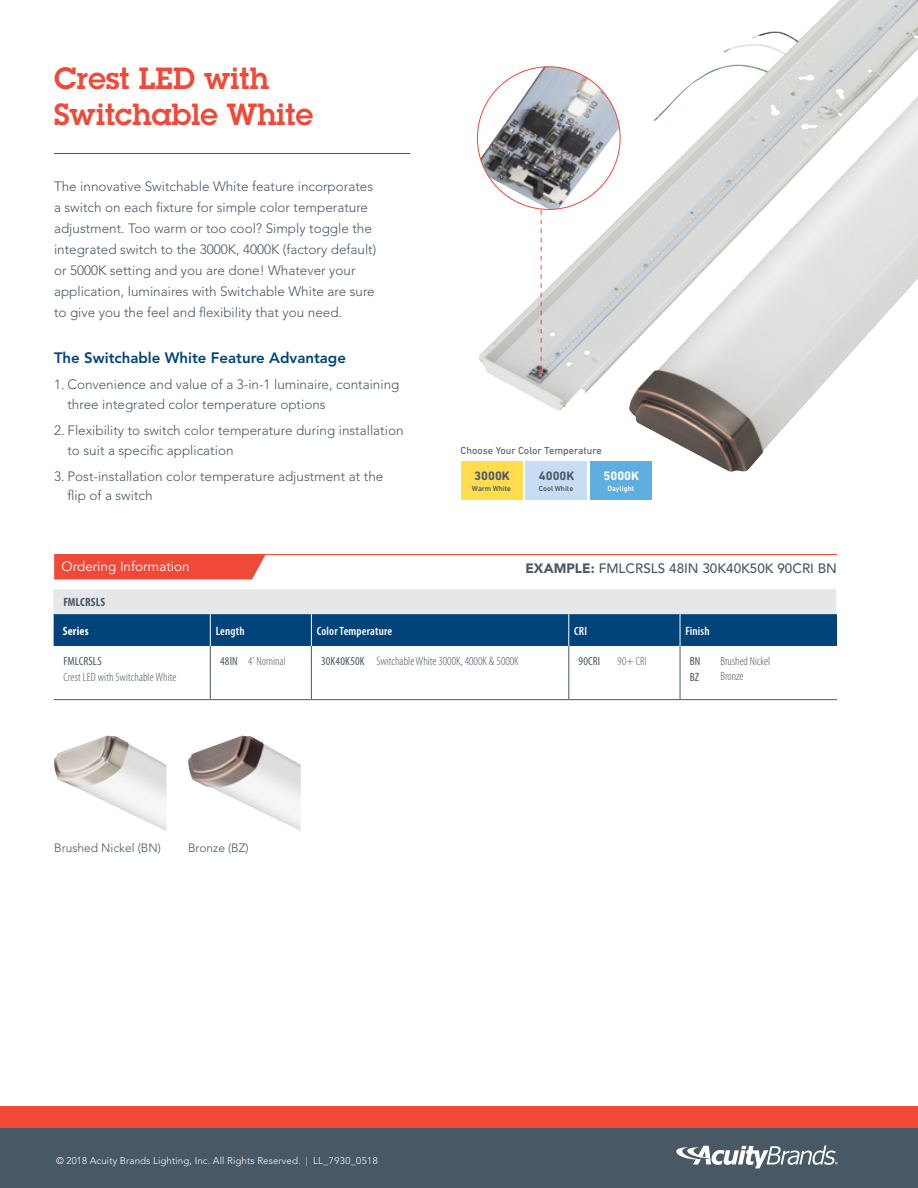
<style>
.page{position:relative;width:918px;height:1188px;background:#fff}
.page>*{position:absolute;margin:0;border:0;box-sizing:border-box;transform-origin:0 0}
.t1{font:600 30px/36px "Lubalin Graph Std";color:#f04937}
.t2{font:800 15px "Avenir LT Std";color:#00437b}
.t3{font:300 13.5px/21px "Avenir LT Std";color:#485865}
.t4{font:500 13.5px "Avenir LT Std";color:#485865}
.t5{font:13.5px "Avenir LT Std";color:#fff}
.t6{font:700 12.45px "DIN Next LT Pro";color:#495966}
.t7{font:700 12.45px "DIN Next LT Pro";color:#fff}
.t8{font:300 condensed 12.3px "Myriad Pro";color:#485865}
.t9{font:300 condensed 12px/15.8px "Myriad Pro";letter-spacing:.005em;color:#485865}
.t10{font:600 condensed 12px "Myriad Pro";letter-spacing:.015em;color:#fff}
.t11{font:300 12px "Avenir LT Std";color:#485865}
.t12{font:condensed 12px/16.4px "Myriad Pro";letter-spacing:.01em;color:#485865}
.t13{font:700 condensed 12px "Myriad Pro";letter-spacing:.005em;color:#485865}
.t14{font:700 condensed 12px "Myriad Pro";letter-spacing:.015em;color:#fff}
.t15{font:10.35px "DIN Next LT Pro";color:#495966}
.t16{font:300 9.75px "Avenir LT Std";letter-spacing:.01em;color:#fff}
.t17{font:500 7.5px "DIN Next LT Pro";color:#495966}
.t18{font:500 7.5px "DIN Next LT Pro";color:#fff}
.s1{font-weight:900}
.s2{font-weight:400}
.s3{font-weight:400;font-size:12px}
</style>
<div class="page">
<hr style="left:54px;top:153px;width:356px;height:1px;background:#485865">
<div style="left:0;top:1128px;width:918px;height:60px;background:#485865"></div>
<div style="left:0;top:1106px;width:918px;height:22px;background:#f04937"></div>
<svg style="left:676px;top:1145px;width:162px;height:23px"></svg>
<svg style="left:54px;top:589px;width:783px;height:57px;background:#668bab"></svg>
<hr style="left:836px;top:589px;width:2px;height:25px;background:#fff">
<hr style="left:210px;top:646px;width:1px;height:53px;background:#485865">
<hr style="left:311px;top:646px;width:1px;height:53px;background:#485865">
<hr style="left:568px;top:646px;width:1px;height:53px;background:#485865">
<hr style="left:680px;top:646px;width:1px;height:53px;background:#485865">
<hr style="left:210px;top:614px;width:1px;height:32px;background:#fff">
<hr style="left:311px;top:614px;width:1px;height:32px;background:#fff">
<hr style="left:568px;top:614px;width:1px;height:32px;background:#fff">
<hr style="left:680px;top:614px;width:1px;height:32px;background:#fff">
<hr style="left:54px;top:699px;width:156px;height:1px;background:#485865">
<hr style="left:210px;top:699px;width:101px;height:1px;background:#485865">
<hr style="left:311px;top:699px;width:258px;height:1px;background:#485865">
<hr style="left:569px;top:699px;width:111px;height:1px;background:#485865">
<hr style="left:680px;top:699px;width:157px;height:1px;background:#485865">
<hr style="left:54px;top:554px;width:783px;height:1px;background:#f04937">
<div style="left:54px;top:555px;width:211px;height:24px;background:#f04937"></div>
<img style="left:54px;top:736px;width:112px;height:95px">
<img style="left:188px;top:736px;width:113px;height:95px">
<img style="left:479px;top:0;width:439px;height:472px">
<svg style="left:540px;top:210px;width:3px;height:162px"></svg>
<img style="left:480px;top:67px;width:139px;height:142px">
<div style="left:461px;top:461px;width:61px;height:39px;background:#ffdd4f"></div>
<div style="left:525px;top:461px;width:62px;height:39px;background:#c7ddf3"></div>
<div style="left:590px;top:461px;width:62px;height:39px;background:#5eaee0"></div>
<h1 class="t1" style="left:54px;top:60px;width:261px">Crest LED with<br>Switchable White</h1>
<p class="t3" style="left:54px;top:176px;width:324px">The innovative Switchable White feature incorporates a switch on each fixture for simple color temperature adjustment. Too warm or too cool? Simply toggle the integrated switch to the 3000K, 4000K (factory default) or 5000K setting and you are done! Whatever your application, luminaires with Switchable White are sure to give you the feel and flexibility that you need.</p>
<p class="t2" style="left:54px;top:349px;width:293px">The Switchable White Feature Advantage</p>
<p class="t3" style="left:68px;top:375px;width:333px;line-height:19.5px;text-indent:-14px">1. Convenience and value of a 3-in-1 luminaire, containing three integrated color temperature options</p>
<p class="t3" style="left:68px;top:421px;width:338px;line-height:19.5px;text-indent:-14px">2. Flexibility to switch color temperature during installation to suit a specific application</p>
<p class="t3" style="left:68px;top:467px;width:317px;line-height:19.5px;text-indent:-14px">3. Post-installation color temperature adjustment at the flip of a switch</p>
<p class="t15" style="left:461px;top:445px;width:143px">Choose Your Color Temperature</p>
<p class="t6" style="left:474px;top:468px;width:37px">3000K</p>
<p class="t17" style="left:472px;top:484px;width:41px">Warm White</p>
<p class="t6" style="left:539px;top:468px;width:37px">4000K</p>
<p class="t17" style="left:539px;top:484px;width:36px">Cool White</p>
<p class="t7" style="left:604px;top:468px;width:37px">5000K</p>
<p class="t18" style="left:607px;top:484px;width:28px">Daylight</p>
<p class="t5" style="left:62px;top:558px;width:130px">Ordering Information</p>
<p class="t4" style="left:525px;top:561px;width:313px"><span class="s1">EXAMPLE:</span> FMLCRSLS 48IN 30K40K50K 90CRI BN</p>
<p class="t13" style="left:63px;top:596px;width:43px">FMLCRSLS</p>
<p class="t14" style="left:63px;top:624px;width:27px">Series</p>
<p class="t10" style="left:216px;top:624px;width:30px">Length</p>
<p class="t10" style="left:317px;top:624px;width:77px">Color Temperature</p>
<p class="t10" style="left:574px;top:624px;width:14px">CRI</p>
<p class="t10" style="left:685px;top:624px;width:26px">Finish</p>
<p class="t12" style="left:63px;top:652px;width:40px">FMLCRSLS</p>
<p class="t9" style="left:63px;top:669px;width:115px">Crest LED with Switchable White</p>
<p class="t9" style="left:220px;top:653px;width:67px"><span class="s2">48IN</span> 4’ Nominal</p>
<p class="t8" style="left:321px;top:654px;width:199px"><span class="s3">30K40K50K</span> Switchable White 3000K, 4000K &amp; 5000K</p>
<p class="t12" style="left:579px;top:652px;width:23px">90CRI</p>
<p class="t9" style="left:618px;top:653px;width:31px">90+ CRI</p>
<p class="t12" style="left:690px;top:652px;width:12px">BN<br>BZ</p>
<p class="t9" style="left:721px;top:653px;width:51px">Brushed Nickel<br>Bronze</p>
<p class="t11" style="left:54px;top:841px;width:108px">Brushed Nickel (BN)</p>
<p class="t11" style="left:188px;top:841px;width:62px">Bronze (BZ)</p>
<p class="t16" style="left:56px;top:1154px;width:323px">© 2018 Acuity Brands Lighting, Inc. All Rights Reserved. | LL_7930_0518</p>
</div>
